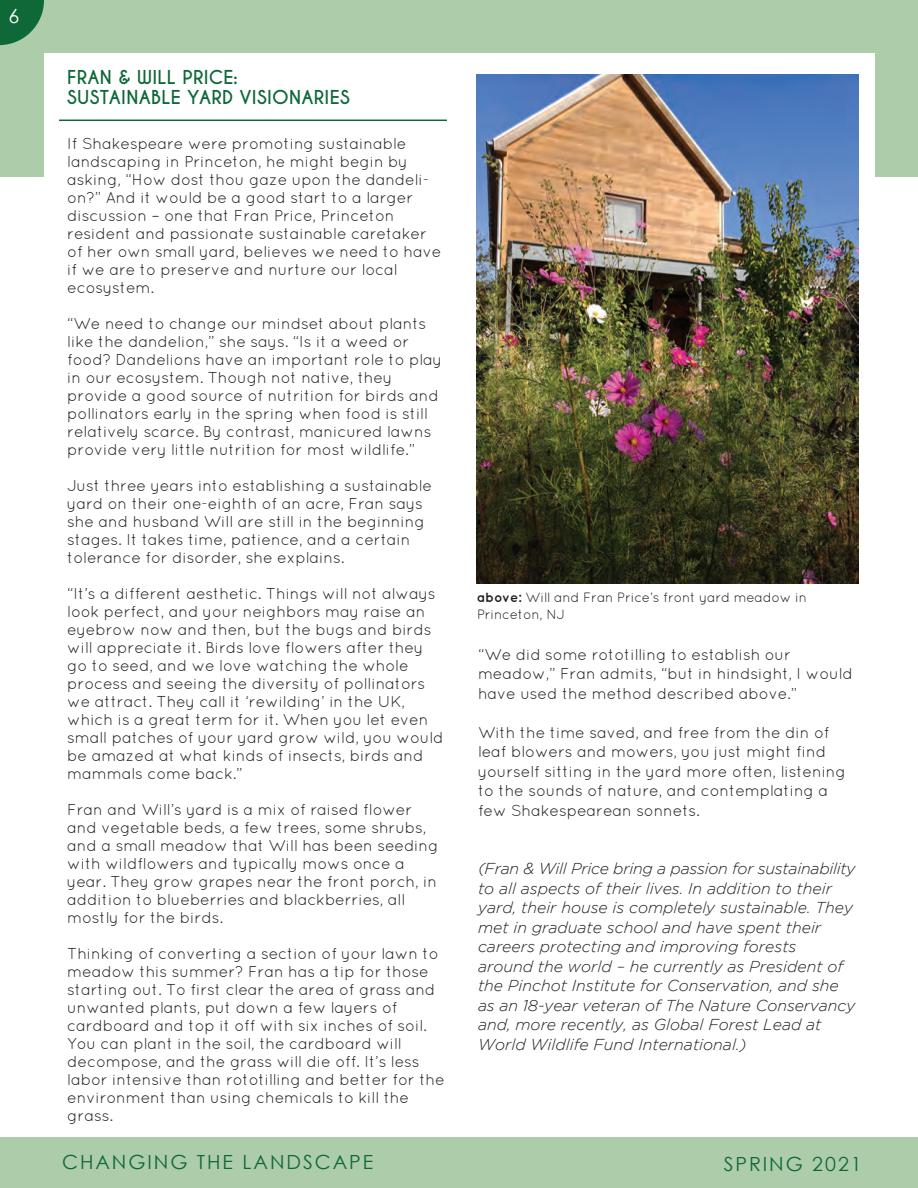
<style>
.page{position:relative;width:918px;height:1188px;background:#fff}
.page>*{position:absolute;margin:0;border:0;box-sizing:border-box;transform-origin:0 0}
.t1{font:19.5px "Century Gothic";letter-spacing:.1em;color:#0f6838}
.t2{font:19.5px "Century Gothic";color:#fff}
.t3{font:700 18px/19.5px "Caviar Dreams";letter-spacing:.015em;color:#0f6838}
.t4{font:15.75px/18px "Quicksand";letter-spacing:-.01em;color:#231f20}
.t5{font:italic 300 15.75px/19.5px "Gotham";color:#231f20}
.t6{font:13.5px/16.5px "Quicksand";letter-spacing:-.015em;color:#231f20}
.s1{font-weight:700}
</style>
<div class="page">
<div style="left:0;top:0;width:918px;height:176px;background:#adcdaa"></div>
<div style="left:44px;top:53px;width:831px;height:1074px;background:#fff"></div>
<div style="left:0;top:1138px;width:918px;height:50px;background:#adcdaa"></div>
<svg style="left:0;top:0;width:44px;height:45px"></svg>
<img style="left:477px;top:74px;width:382px;height:509px">
<hr style="left:59px;top:120px;width:388px;height:1px;background:#0f6838">
<p class="t2" style="left:8px;top:3px;width:12px">6</p>
<p class="t3" style="left:67px;top:68px;width:284px">FRAN &amp; WILL PRICE:<br>SUSTAINABLE YARD VISIONARIES</p>
<p class="t4" style="left:67px;top:134px;width:376px">If Shakespeare were promoting sustainable landscaping in Princeton, he might begin by asking, “How dost thou gaze upon the dandeli&shy;on?” And it would be a good start to a larger discussion – one that Fran Price, Princeton resident and passionate sustainable caretaker of her own small yard, believes we need to have if we are to preserve and nurture our local ecosystem.</p>
<p class="t4" style="left:67px;top:314px;width:376px">“We need to change our mindset about plants like the dandelion,” she says. “Is it a weed or food? Dandelions have an important role to play in our ecosystem. Though not native, they provide a good source of nutrition for birds and pollinators early in the spring when food is still relatively scarce. By contrast, manicured lawns provide very little nutrition for most wildlife.”</p>
<p class="t4" style="left:67px;top:476px;width:366px">Just three years into establishing a sustainable yard on their one-eighth of an acre, Fran says she and husband Will are still in the beginning stages. It takes time, patience, and a certain tolerance for disorder, she explains.</p>
<p class="t4" style="left:67px;top:584px;width:378px">“It’s a different aesthetic. Things will not always look perfect, and your neighbors may raise an eyebrow now and then, but the bugs and birds will appreciate it. Birds love flowers after they go to seed, and we love watching the whole process and seeing the diversity of pollinators we attract. They call it ‘rewilding’ in the UK, which is a great term for it. When you let even small patches of your yard grow wild, you would be amazed at what kinds of insects, birds and mammals come back.”</p>
<p class="t4" style="left:67px;top:800px;width:373px">Fran and Will’s yard is a mix of raised flower and vegetable beds, a few trees, some shrubs, and a small meadow that Will has been seeding with wildflowers and typically mows once a year. They grow grapes near the front porch, in addition to blueberries and blackberries, all mostly for the birds.</p>
<p class="t4" style="left:67px;top:944px;width:379px">Thinking of converting a section of your lawn to meadow this summer? Fran has a tip for those starting out. To first clear the area of grass and unwanted plants, put down a few layers of cardboard and top it off with six inches of soil.<br>You can plant in the soil, the cardboard will decompose, and the grass will die off. It’s less labor intensive than rototilling and better for the environment than using chemicals to kill the grass.</p>
<p class="t6" style="left:477px;top:589px;width:332px"><span class="s1">above:</span> Will and Fran Price’s front yard meadow in<br>Princeton, NJ</p>
<p class="t4" style="left:478px;top:644px;width:376px;line-height:19.5px">“We did some rototilling to establish our meadow,” Fran admits, “but in hindsight, I would have used the method described above.”</p>
<p class="t4" style="left:478px;top:722px;width:370px;line-height:19.5px">With the time saved, and free from the din of leaf blowers and mowers, you just might find yourself sitting in the yard more often, listening to the sounds of nature, and contemplating a few Shakespearean sonnets.</p>
<p class="t5" style="left:478px;top:860px;width:379px">(Fran &amp; Will Price bring a passion for sustainability to all aspects of their lives. In addition to their yard, their house is completely sustainable. They met in graduate school and have spent their careers protecting and improving forests<br>around the world – he currently as President of the Pinchot Institute for Conservation, and she as an 18-year veteran of The Nature Conservancy and, more recently, as Global Forest Lead at World Wildlife Fund International.)</p>
<p class="t1" style="left:62px;top:1150px;width:313px">CHANGING THE LANDSCAPE</p>
<p class="t1" style="left:724px;top:1152px;width:140px">SPRING 2021</p>
</div>
